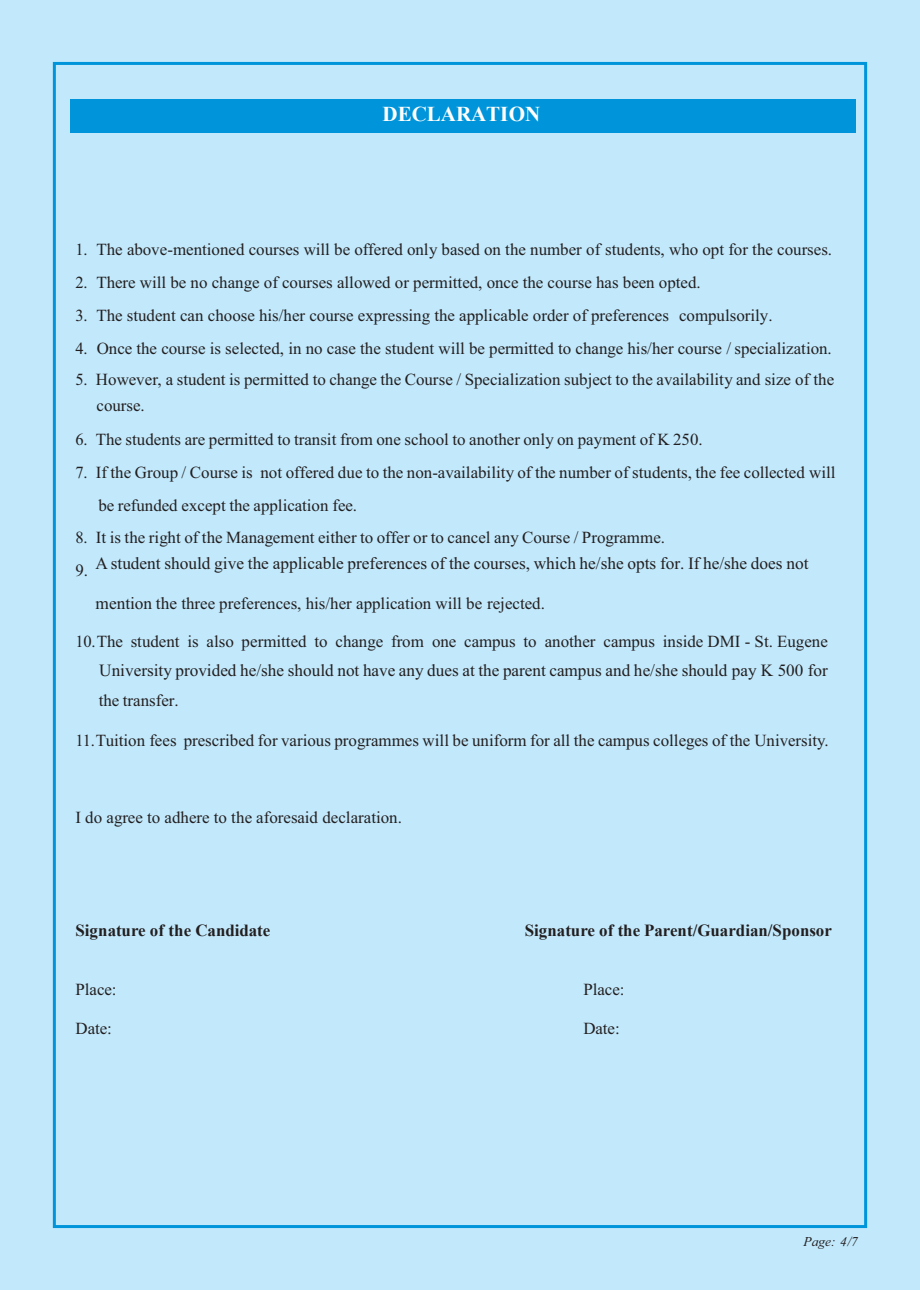
<style>
.page{position:relative;width:920px;height:1290px;background:#c1e8fb}
.page>*{position:absolute;margin:0;border:0;box-sizing:border-box;transform-origin:0 0}
.t1{font:700 21px "Times New Roman";color:#fff}
.t2{font:17.25px "Times New Roman";color:#231f20}
.t3{font:16.95px/25.7px "Times New Roman";color:#231f20}
.t4{font:700 16.95px "Times New Roman";color:#231f20}
.t5{font:italic 13.5px "Times New Roman";color:#231f20}
.s1{font-style:inherit}
.s2{font-size:17.25px}
</style>
<div class="page">
<div style="left:70px;top:99px;width:785px;height:34px;background:#0095da"></div>
<p class="t1" style="left:383px;top:99px;width:159px">DECLARATION</p>
<p class="t3" style="left:76px;top:239px;width:758px">1. The above-mentioned courses will be offered only based on the number of students, who opt for the courses.</p>
<p class="t3" style="left:76px;top:272px;width:627px">2. There will be no change of courses allowed or permitted, once the course has been opted.</p>
<p class="t3" style="left:76px;top:304px;width:699px">3. The student can choose his/her course expressing <span class="s1">the applicable</span> order of preferences compulsorily.</p>
<p class="t3" style="left:76px;top:337px;width:758px">4. Once the course is selected, in no case the student will be permitted to change his/her course / specialization.</p>
<p class="t3" style="left:97px;top:368px;width:739px;text-indent:-21px">5. However, a student is permitted to change the Course / Specialization subject to the availability and size of the course.</p>
<p class="t3" style="left:76px;top:428px;width:629px">6. The students are permitted to transit from one school to another only on payment of K 250.</p>
<p class="t3" style="left:98px;top:457px;width:739px;line-height:33px;text-indent:-23px">7. If the Group / Course is not offered due to the non-availability of the number of students, the fee collected will be refunded except the application fee.</p>
<p class="t3" style="left:76px;top:526px;width:591px">8. It is the right of the Management either to offer or to cancel any Course / Programme.</p>
<p class="t2" style="left:75px;top:564px;width:14px">9.</p>
<p class="t2" style="left:96px;top:557px;width:714px">A student should give <span class="s1">the applicable</span> preferences of the courses, which he/she opts for. If he/she does not</p>
<p class="t3" style="left:96px;top:593px;width:451px"><span class="s2">mention the</span> three preferences, his/her application will be rejected.</p>
<p class="t3" style="left:76px;top:630px;width:754px">10.The student is also permitted to change from one campus to another campus inside DMI - St. Eugene</p>
<p class="t2" style="left:99px;top:664px;width:730px">University provided he/she should not have any dues at the parent campus and he/she should pay K 500 for</p>
<p class="t3" style="left:99px;top:689px;width:81px">the transfer.</p>
<p class="t3" style="left:76px;top:729px;width:754px">11.Tuition fees prescribed for various programmes will be uniform for all the campus colleges of the University.</p>
<p class="t3" style="left:76px;top:806px;width:328px">I do agree to adhere to the aforesaid declaration.</p>
<p class="t4" style="left:76px;top:918px;width:196px">Signature of the Candidate</p>
<p class="t4" style="left:525px;top:918px;width:309px">Signature of the Parent/Guardian/Sponsor</p>
<p class="t3" style="left:76px;top:978px;width:43px">Place:</p>
<p class="t3" style="left:583px;top:978px;width:43px">Place:</p>
<p class="t3" style="left:76px;top:1017px;width:38px">Date:</p>
<p class="t3" style="left:583px;top:1017px;width:38px">Date:</p>
<p class="t5" style="left:803px;top:1237px;width:56px">Page: 4/7</p>
</div>
